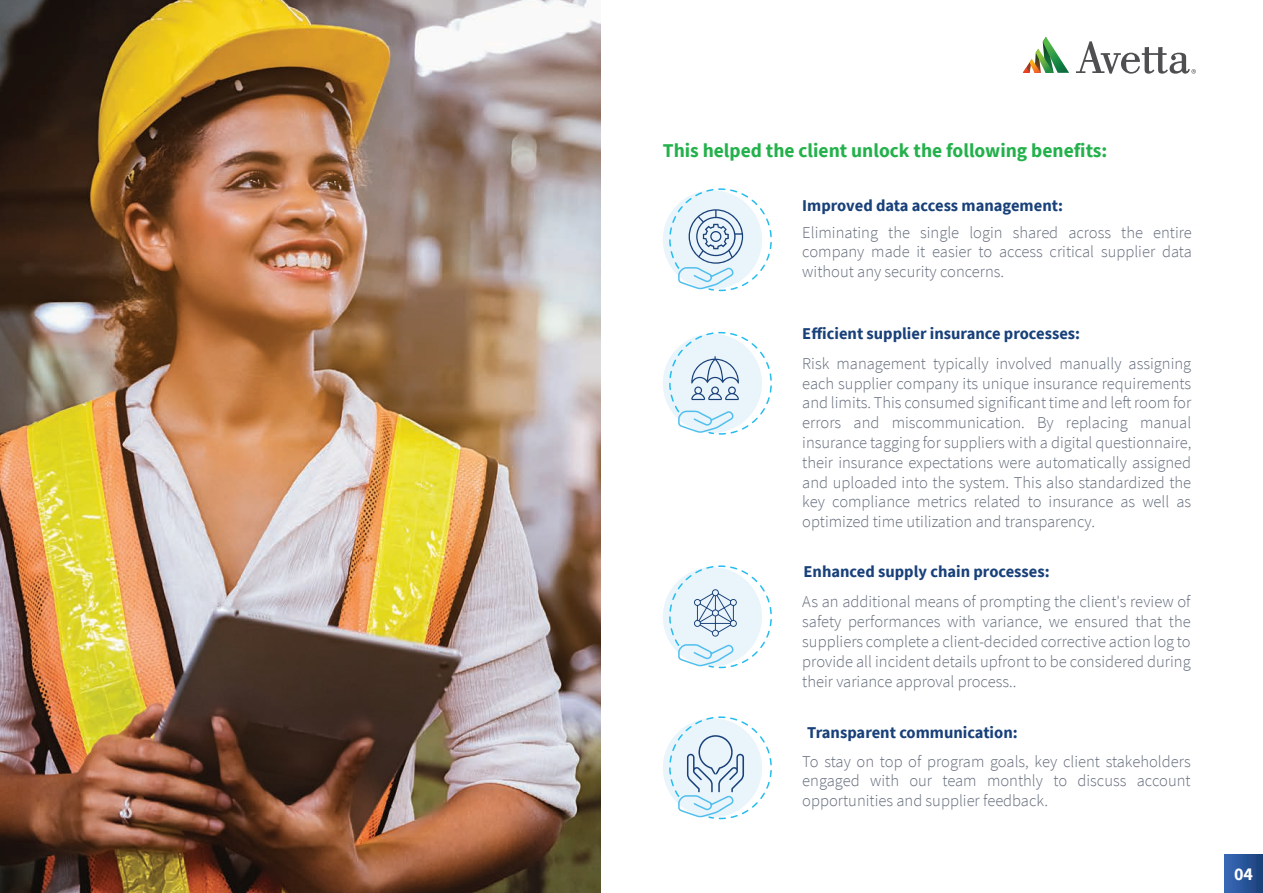
<style>
.page{position:relative;width:1263px;height:893px;background:#fff}
.page>*{position:absolute;margin:0;border:0;box-sizing:border-box;transform-origin:0 0}
.t1{font:700 19.5px "Source Sans Pro";color:#23b14b}
.t2{font:700 18px "Source Sans Pro";color:#fff}
.t3{font:300 16.5px/19.8px "Source Sans Pro";color:#636b7a;text-align:justify}
.t4{font:700 16.5px "Source Sans Pro";color:#184079}
</style>
<div class="page">
<div style="left:1224px;top:854px;width:39px;height:39px;background:linear-gradient(to right,#396aba,#194079)"></div>
<svg style="left:668px;top:565px;width:104px;height:104px"></svg>
<svg style="left:1023px;top:37px;width:46px;height:36px"></svg>
<svg style="left:1076px;top:41px;width:120px;height:33px"></svg>
<img style="left:0;top:0;width:600px;height:893px">
<svg style="left:668px;top:188px;width:104px;height:104px"></svg>
<svg style="left:668px;top:716px;width:104px;height:104px"></svg>
<svg style="left:668px;top:331px;width:104px;height:104px"></svg>
<p class="t1" style="left:663px;top:137px;width:446px">This helped the client unlock the following benefits:</p>
<p class="t4" style="left:802px;top:194px;width:262px">Improved data access management:</p>
<p class="t3" style="left:802px;top:222px;width:391px">Eliminating the single login shared across the entire company made it easier to access critical supplier data without any security concerns.</p>
<p class="t4" style="left:802px;top:323px;width:279px">Efficient supplier insurance processes:</p>
<p class="t3" style="left:802px;top:353px;width:390px">Risk management typically involved manually assigning each supplier company its unique insurance requirements and limits. This consumed significant time and left room for errors and miscommunication. By replacing manual insurance tagging for suppliers with a digital questionnaire, their insurance expectations were automatically assigned and uploaded into the system. This also standardized the key compliance metrics related to insurance as well as optimized time utilization and transparency.</p>
<p class="t4" style="left:803px;top:561px;width:248px">Enhanced supply chain processes:</p>
<p class="t3" style="left:802px;top:592px;width:390px">As an additional means of prompting the client's review of safety performances with variance, we ensured that the suppliers complete a client-decided corrective action log to provide all incident details upfront to be considered during their variance approval process..</p>
<p class="t4" style="left:807px;top:722px;width:212px">Transparent communication:</p>
<p class="t3" style="left:802px;top:751px;width:390px">To stay on top of program goals, key client stakeholders engaged with our team monthly to discuss account opportunities and supplier feedback.</p>
<p class="t2" style="left:1234px;top:862px;width:21px">04</p>
</div>
